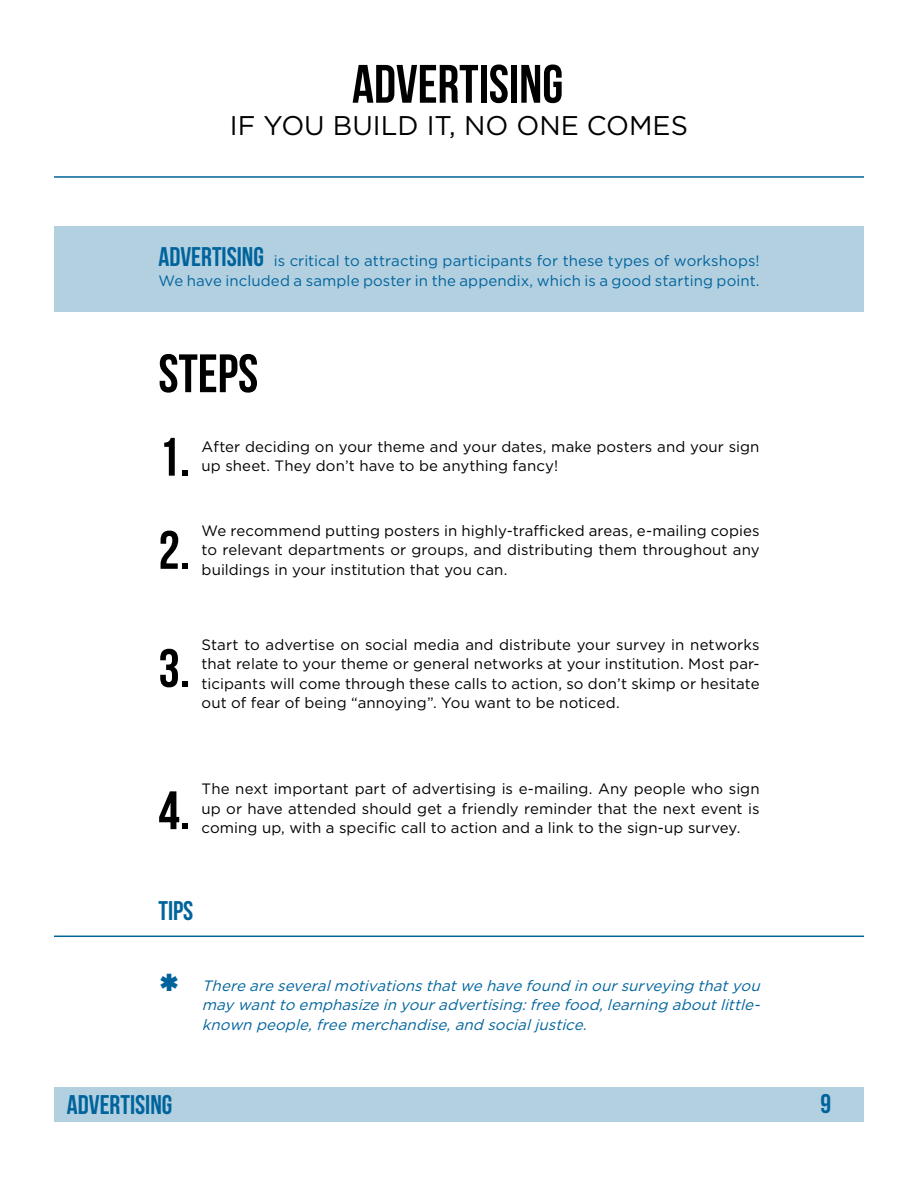
<style>
.page{position:relative;width:918px;height:1188px;background:#fff}
.page>*{position:absolute;margin:0;border:0;box-sizing:border-box;transform-origin:0 0}
.t1{font:54px/83.6px "Bebas Neue";color:#000}
.t2{font:27px "Gotham";color:#000}
.t3{font:27px "Bebas Neue";color:#00649c}
.t4{font:15px/19.5px "Gotham";letter-spacing:.005em;color:#000;text-align:justify}
.t5{font:italic 15px/19.5px "Gotham";color:#00649c;text-align:justify}
.t6{font:15px/19.5px "Gotham";letter-spacing:.005em;color:#00649c}
.s1{font-family:"Bebas Neue";font-size:27px}
</style>
<div class="page">
<div style="left:54px;top:1087px;width:810px;height:34px;background:#b3d0e1"></div>
<hr style="left:54px;top:176px;width:810px;height:2px;background:#00649c">
<hr style="left:54px;top:936px;width:810px;height:1px;background:#00649c">
<div style="left:54px;top:226px;width:810px;height:86px;background:#b3d0e1"></div>
<h1 class="t1" style="left:352px;top:42px;width:213px">ADVERTISING</h1>
<h2 class="t2" style="left:230px;top:108px;width:460px">IF YOU BUILD IT, NO ONE COMES</h2>
<p class="t6" style="left:158px;top:251px;width:603px"><span class="s1">ADVERTISING</span> is critical to attracting participants for these types of workshops!<br>We have included a sample poster in the appendix, which is a good starting point.</p>
<h1 class="t1" style="left:158px;top:331px;width:101px">STEPS<br>1.</h1>
<p class="t4" style="left:202px;top:436px;width:559px">After deciding on your theme and your dates, make posters and your sign up sheet. They don’t have to be anything fancy!</p>
<h1 class="t1" style="left:158px;top:508px;width:33px">2.</h1>
<p class="t4" style="left:202px;top:520px;width:559px">We recommend putting posters in highly-trafficked areas, e-mailing copies to relevant departments or groups, and distributing them throughout any buildings in your institution that you can.</p>
<h1 class="t1" style="left:158px;top:626px;width:33px">3.</h1>
<p class="t4" style="left:202px;top:634px;width:560px">Start to advertise on social media and distribute your survey in networks that relate to your theme or general networks at your institution. Most par&shy;ticipants will come through these calls to action, so don’t skimp or hesitate out of fear of being “annoying”. You want to be noticed.</p>
<h1 class="t1" style="left:158px;top:768px;width:33px">4.</h1>
<p class="t4" style="left:202px;top:779px;width:560px">The next important part of advertising is e-mailing. Any people who sign up or have attended should get a friendly reminder that the next event is coming up, with a specific call to action and a link to the sign-up survey.</p>
<h2 class="t3" style="left:158px;top:896px;width:37px">TIPS</h2>
<p class="t5" style="left:202px;top:975px;width:564px">Thereareseveralmotivationsthatwehavefound inoursurveying thatyou maywantto emphasizeinyouradvertising:freefood,learning aboutlittle&shy;knownpeople,freemerchandise,and socialjustice.</p>
<h2 class="t3" style="left:67px;top:1090px;width:107px">ADVERTISING</h2>
<h2 class="t3" style="left:820px;top:1089px;width:12px">9</h2>
</div>
